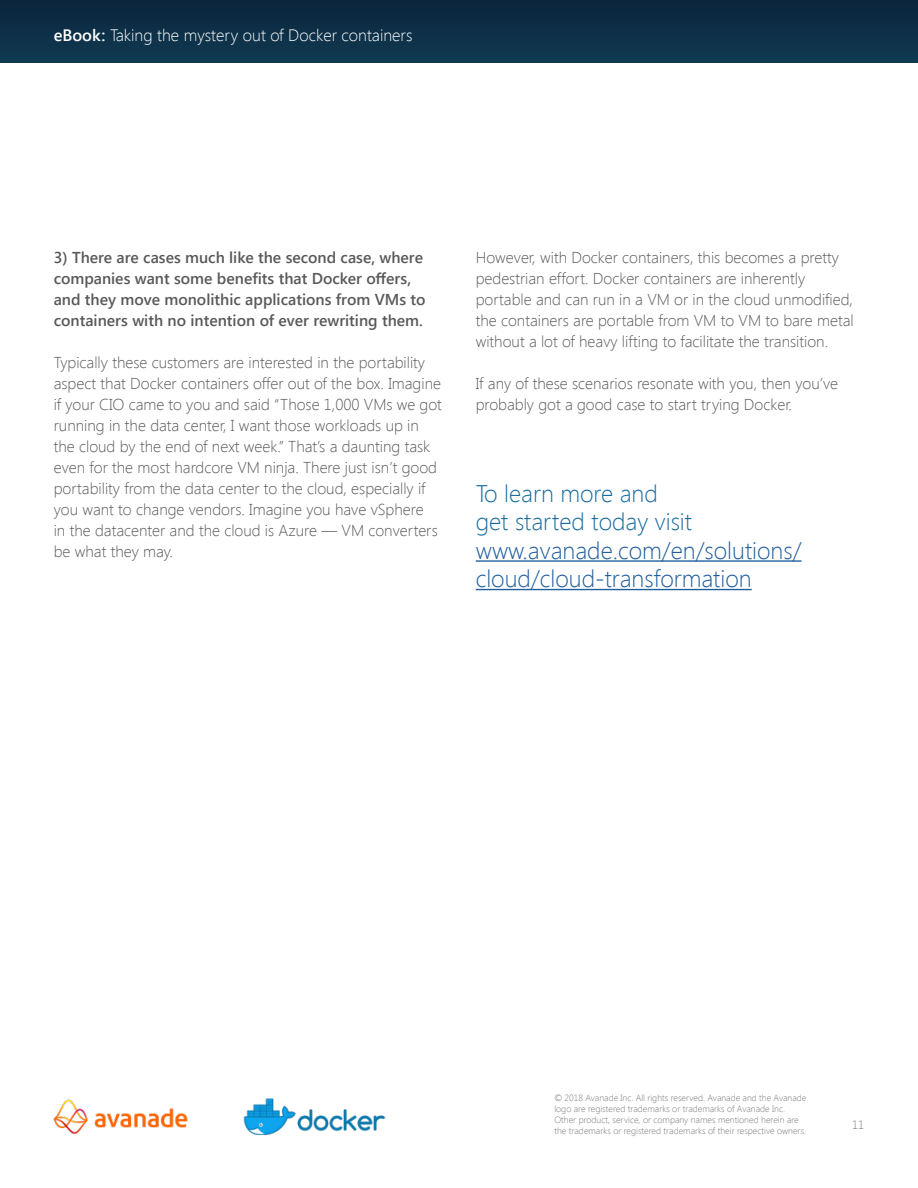
<style>
.page{position:relative;width:918px;height:1188px;background:#fff}
.page>*{position:absolute;margin:0;border:0;box-sizing:border-box;transform-origin:0 0}
.t1{font:300 24px/28.5px "Segoe UI";color:#215e9e}
.t2{font:300 24px/28.5px "Segoe UI";color:#176ca0}
.t3{font:300 16.5px "Segoe UI";color:#fff}
.t4{font:300 15.75px/21px "Segoe UI";color:#595959}
.t5{font:600 15.75px/21px "Segoe UI";color:#595959}
.t6{font:300 12px "Segoe UI";color:#787878}
.t7{font:300 9px/10.8px "Segoe UI";color:#787878}
.s1{font-weight:600}
</style>
<div class="page">
<img style="left:0;top:0;width:918px;height:62px">
<img style="left:53px;top:1099px;width:135px;height:35px">
<img style="left:243px;top:1099px;width:142px;height:35px">
<hr style="left:476px;top:560px;width:326px;height:2px;background:#215e9e">
<hr style="left:476px;top:589px;width:276px;height:1px;background:#215e9e">
<p class="t3" style="left:54px;top:23px;width:360px"><span class="s1">eBook:</span> Taking the mystery out of Docker containers</p>
<p class="t5" style="left:54px;top:247px;width:373px">3) There are cases much like the second case, where companies want some benefits that Docker offers, and they move monolithic applications from VMs to containers with no intention of ever rewriting them.</p>
<p class="t4" style="left:54px;top:352px;width:390px">Typically these customers are interested in the portability aspect that Docker containers offer out of the box. Imagine if your CIO came to you and said “Those 1,000 VMs we got running in the data center, I want those workloads up in the cloud by the end of next week.” That’s a daunting task even for the most hardcore VM ninja. There just isn’t good portability from the data center to the cloud, especially if you want to change vendors. Imagine you have vSphere<br>in the datacenter and the cloud is Azure — VM converters be what they may.</p>
<p class="t4" style="left:476px;top:247px;width:379px">However, with Docker containers, this becomes a pretty pedestrian effort. Docker containers are inherently portable and can run in a VM or in the cloud unmodified, the containers are portable from VM to VM to bare metal without a lot of heavy lifting to facilitate the transition.</p>
<p class="t4" style="left:476px;top:373px;width:364px">If any of these scenarios resonate with you, then you’ve probably got a good case to start trying Docker.</p>
<h1 class="t2" style="left:476px;top:478px;width:218px">To learn more and get started today visit</h1>
<h1 class="t1" style="left:476px;top:535px;width:327px">www.avanade.com/en/solutions/ cloud/cloud-transformation</h1>
<p class="t7" style="left:554px;top:1093px;width:253px">© 2018 Avanade Inc. All rights reserved. Avanade and the Avanade logo are registered trademarks or trademarks of Avanade Inc.<br>Other product, service, or company names mentioned herein are the trademarks or registered trademarks of their respective owners.</p>
<p class="t6" style="left:852px;top:1117px;width:14px">11</p>
</div>
